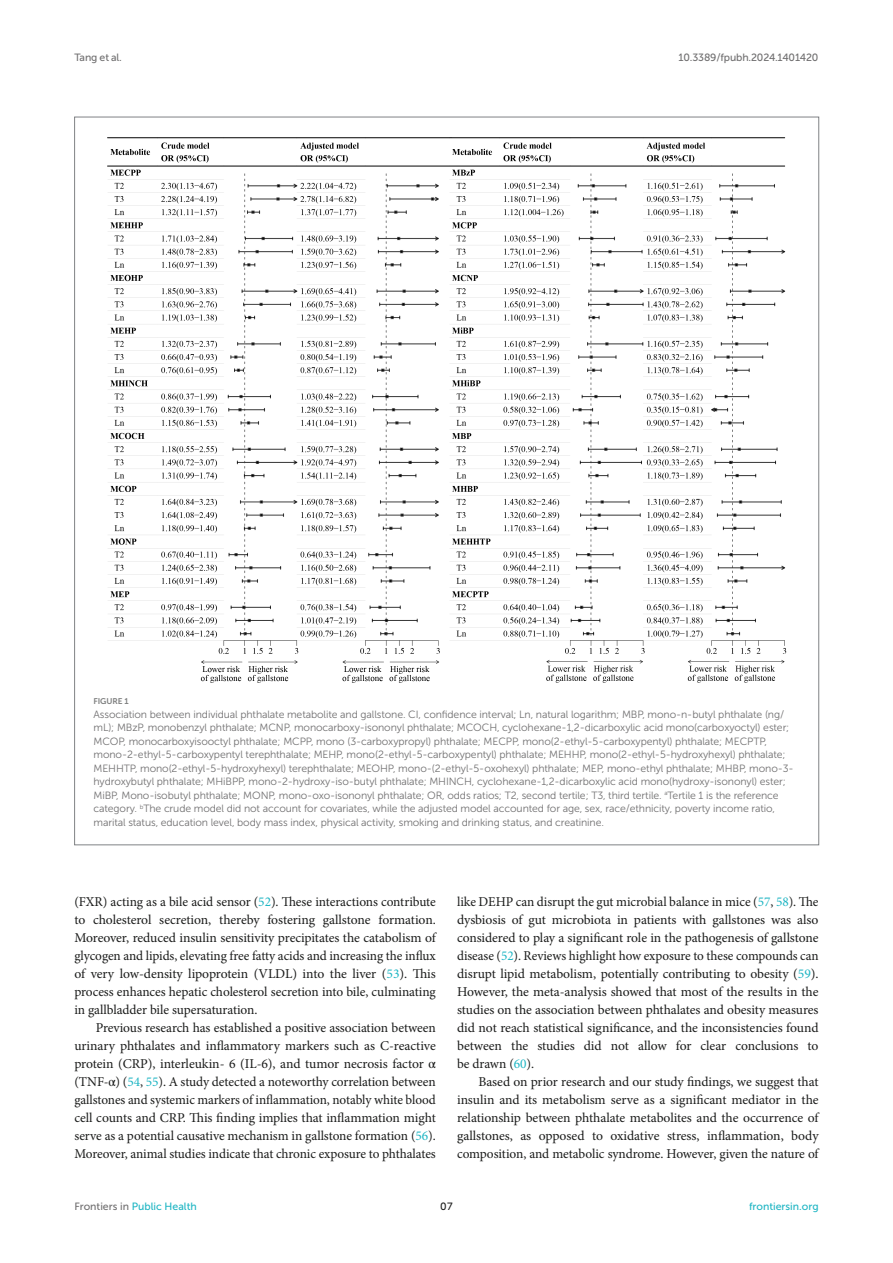
<style>
.page{position:relative;width:893px;height:1263px;background:#fff}
.page>*{position:absolute;margin:0;border:0;box-sizing:border-box;transform-origin:0 0}
.TEXT{font:13.5px/18px "Minion Pro";letter-spacing:-.005em;color:#1b1c1b;text-align:justify}
.FIG_LEG{font:10.5px/13.5px "Museo Sans 300";letter-spacing:-.01em;color:#706f70}
.t1{font:10.5px "Museo Sans 500";color:#1db5c3}
.t2{font:10.5px "Museo Sans 500";letter-spacing:-.015em;color:#706f70}
.t3{font:10.5px "Museo Sans 500";color:#1b1c1b}
.FIG_HD{font:8.25px "Museo Sans 700";letter-spacing:-.01em;color:#7e7f7f}
.s1{color:#1db5c3}
.s2{font-family:"STIX General"}
.s3{color:#706f70}
</style>
<div class="page">
<img style="left:107px;top:137px;width:680px;height:546px">
<p class="t2" style="left:74px;top:51px;width:49px">Tang et al.</p>
<p class="t2" style="left:679px;top:51px;width:141px">10.3389/fpubh.2024.1401420</p>
<p class="FIG_HD" style="left:94px;top:697px;width:37px">FIGURE 1</p>
<p class="FIG_LEG" style="left:94px;top:708px;width:702px">Association between individual phthalate metabolite and gallstone. CI, confidence interval; Ln, natural logarithm; MBP, mono-n-butyl phthalate (ng/ mL); MBzP, monobenzyl phthalate; MCNP, monocarboxy-isononyl phthalate; MCOCH, cyclohexane-1,2-dicarboxylic acid mono(carboxyoctyl) ester; MCOP, monocarboxyisooctyl phthalate; MCPP, mono (3-carboxypropyl) phthalate; MECPP, mono(2-ethyl-5-carboxypentyl) phthalate; MECPTP, mono-2-ethyl-5-carboxypentyl terephthalate; MEHP, mono(2-ethyl-5-carboxypentyl) phthalate; MEHHP, mono(2-ethyl-5-hydroxyhexyl) phthalate; MEHHTP, mono(2-ethyl-5-hydroxyhexyl) terephthalate; MEOHP, mono-(2-ethyl-5-oxohexyl) phthalate; MEP, mono-ethyl phthalate; MHBP, mono-3- hydroxybutyl phthalate; MHiBPP, mono-2-hydroxy-iso-butyl phthalate; MHINCH, cyclohexane-1,2-dicarboxylic acid mono(hydroxy-isononyl) ester; MiBP, Mono-isobutyl phthalate; MONP, mono-oxo-isononyl phthalate; OR, odds ratios; T2, second tertile; T3, third tertile. <sup>a</sup>Tertile 1 is the reference category. <sup>b</sup>The crude model did not account for covariates, while the adjusted model accounted for age, sex, race/ethnicity, poverty income ratio, marital status, education level, body mass index, physical activity, smoking and drinking status, and creatinine.</p>
<p class="TEXT" style="left:74px;top:893px;width:363px">(FXR) acting as a bile acid sensor (<span class="s1">52</span>). These interactions contribute to cholesterol secretion, thereby fostering gallstone formation.<br>Moreover, reduced insulin sensitivity precipitates the catabolism of glycogen and lipids, elevating free fatty acids and increasing the influx of very low-density lipoprotein (VLDL) into the liver (<span class="s1">53</span>). This process enhances hepatic cholesterol secretion into bile, culminating in gallbladder bile supersaturation.</p>
<p class="TEXT" style="left:74px;top:1019px;width:363px;text-indent:21px">Previous research has established a positive association between urinary phthalates and inflammatory markers such as C-reactive protein (CRP), interleukin- 6 (IL-6), and tumor necrosis factor <span class="s2">α </span>(TNF-<span class="s2">α</span>) (<span class="s1">54</span>, <span class="s1">55</span>). A study detected a noteworthy correlation between gallstones and systemic markers of inflammation, notably white blood cell counts and CRP. This finding implies that inflammation might serve as a potential causative mechanism in gallstone formation (<span class="s1">56</span>).<br>Moreover, animal studies indicate that chronic exposure to phthalates</p>
<p class="TEXT" style="left:457px;top:893px;width:363px">like DEHP can disrupt the gut microbial balance in mice (<span class="s1">57</span>, <span class="s1">58</span>). The dysbiosis of gut microbiota in patients with gallstones was also considered to play a significant role in the pathogenesis of gallstone disease (<span class="s1">52</span>). Reviews highlight how exposure to these compounds can disrupt lipid metabolism, potentially contributing to obesity (<span class="s1">59</span>).<br>However, the meta-analysis showed that most of the results in the studies on the association between phthalates and obesity measures did not reach statistical significance, and the inconsistencies found between the studies did not allow for clear conclusions to be drawn (<span class="s1">60</span>).</p>
<p class="TEXT" style="left:457px;top:1073px;width:363px;text-indent:21px">Based on prior research and our study findings, we suggest that insulin and its metabolism serve as a significant mediator in the relationship between phthalate metabolites and the occurrence of gallstones, as opposed to oxidative stress, inflammation, body composition, and metabolic syndrome. However, given the nature of</p>
<p class="t1" style="left:74px;top:1200px;width:124px"><span class="s3">Frontiers in</span> Public Health</p>
<p class="t3" style="left:440px;top:1200px;width:14px">07</p>
<p class="t1" style="left:749px;top:1200px;width:71px">frontiersin.org</p>
</div>
